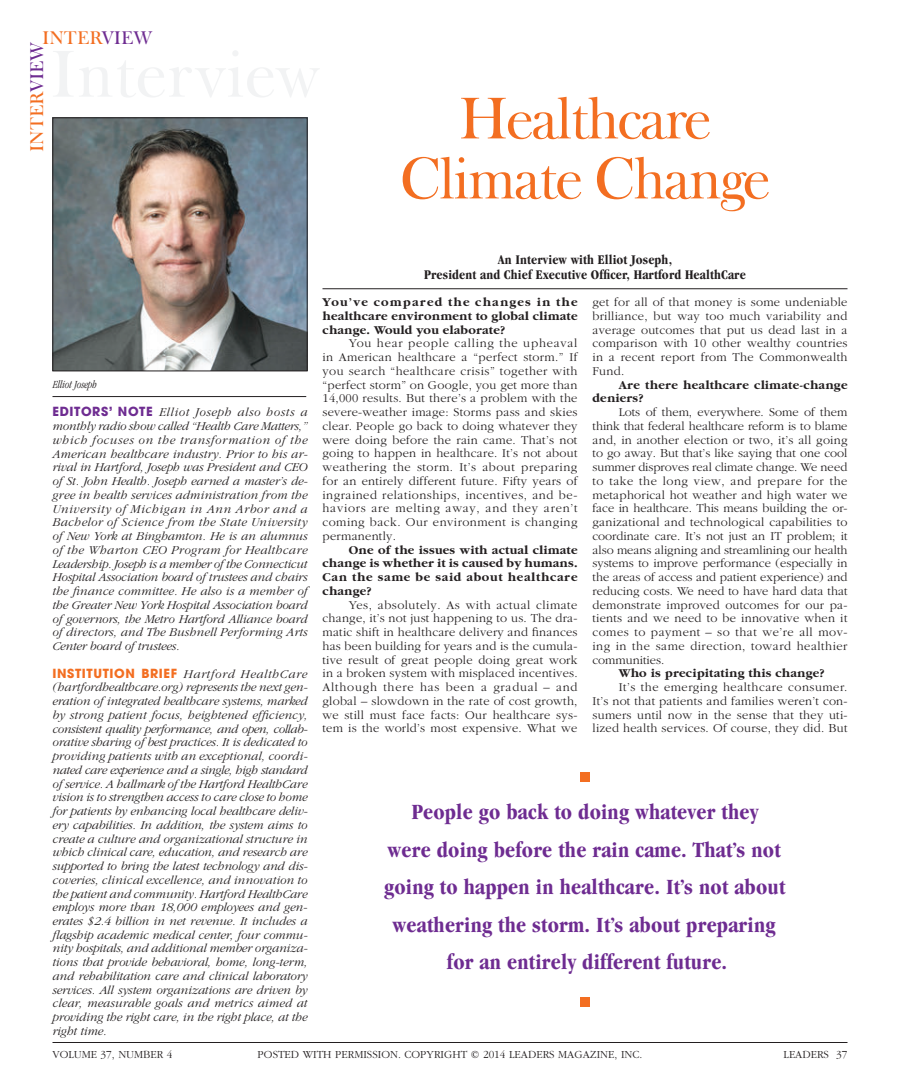
<style>
.page{position:relative;width:900px;height:1080px;background:#fff}
.page>*{position:absolute;margin:0;border:0;box-sizing:border-box;transform-origin:0 0}
.t1{font:60px/60px "Frys Baskerville BT";letter-spacing:-.04em;color:#f36e21;text-align:center}
.t2{font:700 condensed 22.5px/37.5px "Garamond";letter-spacing:.01em;color:#6e2c91;text-align:center}
.t3{font:18.75px "Frys Baskerville BT";color:#f36e21}
.t4{font:700 condensed 13.75px/15px "Garamond";letter-spacing:.01em;color:#231f20;text-align:center}
.t5{font:300 12.5px/13.8px "Garamond";letter-spacing:.02em;color:#231f20;text-align:justify}
.t6{font:italic 300 12.5px/13.8px "Garamond";letter-spacing:-.01em;color:#231f20;text-align:justify}
.t7{font:700 12.5px/13.8px "Garamond";letter-spacing:.02em;color:#231f20;text-align:justify}
.t8{font:300 11.25px "Garamond";color:#231f20}
.t9{font:italic 300 condensed 11.25px "Garamond";color:#231f20}
.s1{color:#6e2c91}
.s2{font-family:"Avant Garde";font-weight:700;font-style:normal;color:#6e2c91}
.s3{font-family:"Avant Garde";font-weight:700;font-style:normal;color:#f36e21}
</style>
<div class="page">
<img style="left:54px;top:120px;width:252px;height:249px">
<div style="left:52px;top:118px;width:256px;height:253px;border:1px solid #231f20"></div>
<hr style="left:52px;top:396px;width:254px;height:1px;background:#231f20">
<hr style="left:322px;top:288px;width:526px;height:1px;background:#231f20">
<div style="left:580px;top:772px;width:10px;height:10px;background:#f36e21"></div>
<div style="left:580px;top:997px;width:10px;height:10px;background:#f36e21"></div>
<hr style="left:52px;top:1042px;width:796px;height:1px;background:#231f20">
<h3 class="t3" style="left:42px;top:26px;width:112px">INTER<span class="s1">VIEW</span></h3>
<h3 class="t3" style="left:25px;top:152px;width:112px;rotate:-90deg">INTER<span class="s1">VIEW</span></h3>
<h1 class="t1" style="left:400px;top:87px;width:372px">Healthcare<br>Climate Change</h1>
<p class="t9" style="left:53px;top:378px;width:46px">Elliot Joseph</p>
<p class="t6" style="left:52px;top:406px;width:257px"><span class="s2">EDITORS’ NOTE</span> Elliot Joseph also hosts a monthly radio show called “Health Care Matters,” which focuses on the transformation of the American healthcare industry. Prior to his ar&shy;rival in Hartford, Joseph was President and CEO of St. John Health. Joseph earned a master’s de&shy;gree in health services administration from the University of Michigan in Ann Arbor and a Bachelor of Science from the State University of New York at Binghamton. He is an alumnus of the Wharton CEO Program for Healthcare Leadership. Joseph is a member of the Connecticut Hospital Association board of trustees and chairs the finance committee. He also is a member of the Greater New York Hospital Association board of governors, the Metro Hartford Alliance board of directors, and The Bushnell Performing Arts Center board of trustees.</p>
<p class="t6" style="left:52px;top:667px;width:257px"><span class="s3">INSTITUTION BRIEF</span> Hartford HealthCare (hartfordhealthcare.org) represents the next gen&shy;eration of integrated healthcare systems, marked by strong patient focus, heightened efficiency, consistent quality performance, and open, collab&shy;orative sharing of best practices. It is dedicated to providing patients with an exceptional, coordi&shy;nated care experience and a single, high standard of service. A hallmark of the Hartford HealthCare vision is to strengthen access to care close to home for patients by enhancing local healthcare deliv&shy;ery capabilities. In addition, the system aims to create a culture and organizational structure in which clinical care, education, and research are supported to bring the latest technology and dis&shy;coveries, clinical excellence, and innovation to the patient and community. Hartford HealthCare employs more than 18,000 employees and gen&shy;erates $2.4 billion in net revenue. It includes a flagship academic medical center, four commu&shy;nity hospitals, and additional member organiza&shy;tions that provide behavioral, home, long-term, and rehabilitation care and clinical laboratory services. All system organizations are driven by clear, measurable goals and metrics aimed at providing the right care, in the right place, at the right time.</p>
<p class="t4" style="left:424px;top:252px;width:323px">An Interview with Elliot Joseph,<br>President and Chief Executive Officer, Hartford HealthCare</p>
<p class="t7" style="left:322px;top:296px;width:257px">You’ve compared the changes in the healthcare environment to global climate change. Would you elaborate?</p>
<p class="t5" style="left:322px;top:337px;width:257px;text-indent:26px">You hear people calling the upheaval in American healthcare a “perfect storm.” If you search “healthcare crisis” together with “perfect storm” on Google, you get more than 14,000 results. But there’s a problem with the severe-weather image: Storms pass and skies clear. People go back to doing whatever they were doing before the rain came. That’s not going to happen in healthcare. It’s not about weathering the storm. It’s about preparing for an entirely different future. Fifty years of ingrained relationships, incentives, and be&shy;haviors are melting away, and they aren’t coming back. Our environment is changing permanently.</p>
<p class="t7" style="left:322px;top:543px;width:257px;text-indent:26px">One of the issues with actual climate change is whether it is caused by humans.<br>Can the same be said about healthcare change?</p>
<p class="t5" style="left:322px;top:598px;width:257px;text-indent:26px">Yes, absolutely. As with actual climate change, it’s not just happening to us. The dra&shy;matic shift in healthcare delivery and finances has been building for years and is the cumula&shy;tive result of great people doing great work in a broken system with misplaced incentives.<br>Although there has been a gradual – and global – slowdown in the rate of cost growth, we still must face facts: Our healthcare sys&shy;tem is the world’s most expensive. What we</p>
<p class="t5" style="left:592px;top:296px;width:257px">get for all of that money is some undeniable brilliance, but way too much variability and average outcomes that put us dead last in a comparison with 10 other wealthy countries in a recent report from The Commonwealth Fund.</p>
<p class="t7" style="left:592px;top:378px;width:257px;text-indent:26px">Are there healthcare climate-change deniers?</p>
<p class="t5" style="left:592px;top:406px;width:257px;text-indent:26px">Lots of them, everywhere. Some of them think that federal healthcare reform is to blame and, in another election or two, it’s all going to go away. But that’s like saying that one cool summer disproves real climate change. We need to take the long view, and prepare for the metaphorical hot weather and high water we face in healthcare. This means building the or&shy;ganizational and technological capabilities to coordinate care. It’s not just an IT problem; it also means aligning and streamlining our health systems to improve performance (especially in the areas of access and patient experience) and reducing costs. We need to have hard data that demonstrate improved outcomes for our pa&shy;tients and we need to be innovative when it comes to payment – so that we’re all mov&shy;ing in the same direction, toward healthier communities.</p>
<p class="t7" style="left:619px;top:667px;width:207px">Who is precipitating this change?</p>
<p class="t5" style="left:592px;top:681px;width:257px;text-indent:26px">It’s the emerging healthcare consumer.<br>It’s not that patients and families weren’t con&shy;sumers until now in the sense that they uti&shy;lized health services. Of course, they did. But</p>
<h2 class="t2" style="left:384px;top:793px;width:403px">People go back to doing whatever they<br>were doing before the rain came. That’s not going to happen in healthcare. It’s not about weathering the storm. It’s about preparing for an entirely different future.</h2>
<p class="t8" style="left:52px;top:1048px;width:121px">VOLUME 37, NUMBER 4</p>
<p class="t8" style="left:258px;top:1048px;width:386px">POSTED WITH PERMISSION. COPYRIGHT © 2014 LEADERS MAGAZINE, INC.</p>
<p class="t8" style="left:784px;top:1048px;width:65px">LEADERS 37</p>
</div>
